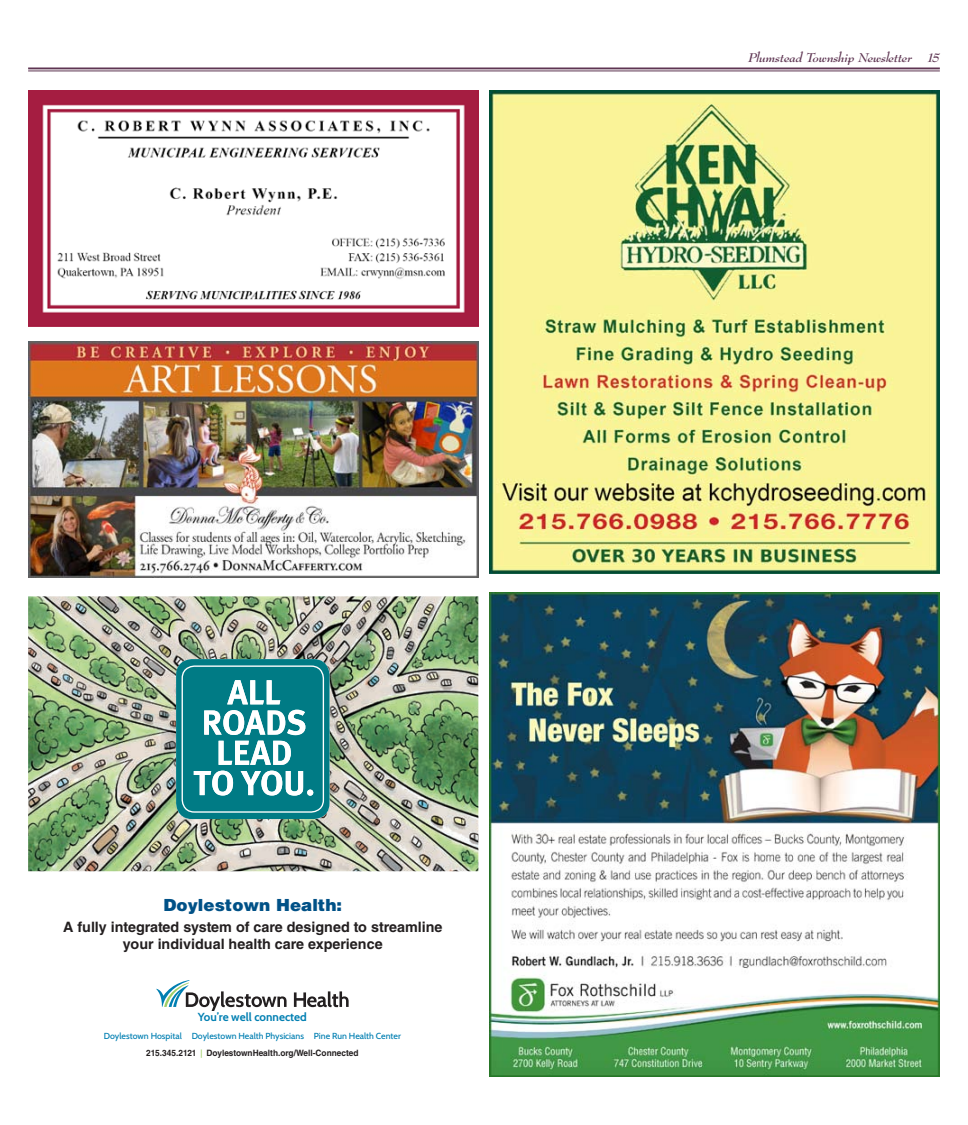
<style>
.page{position:relative;width:968px;height:1125px;background:#fff}
.page>*{position:absolute;margin:0;border:0;box-sizing:border-box;transform-origin:0 0}
.t1{font:900 16.75px "Helvetica LT Std";color:#005187}
.t2{font:700 14.38px/17.2px "Helvetica LT Std";color:#231f20;text-align:center}
.t3{font:12.5px "Bernhard Modern Bold Ita DTC";color:#5e3552}
.t4{font:700 11.62px "Cabin";color:#007fb2}
.t5{font:500 8.75px "Cabin";color:#007fb2}
.t6{font:700 8.75px "Helvetica LT Std";color:#231f20;scale:.95 1}
.s1{font-family:"Cabin";font-weight:400;color:#9fce66}
</style>
<div class="page">
<hr style="left:28px;top:68px;width:911px;height:1px;background:#5e3552">
<hr style="left:28px;top:71px;width:911px;height:1px;background:#5e3552">
<img style="left:28px;top:90px;width:450px;height:236px">
<img style="left:489px;top:90px;width:450px;height:484px">
<img style="left:28px;top:341px;width:450px;height:237px">
<img style="left:28px;top:596px;width:450px;height:275px">
<div style="left:176px;top:659px;width:153px;height:160px;background:#007b85;border-radius:16px"></div>
<div style="left:181px;top:665px;width:143px;height:148px;border:1px solid #fff;border-radius:12px"></div>
<svg style="left:194px;top:771px;width:119px;height:25px"></svg>
<svg style="left:219px;top:741px;width:72px;height:24px"></svg>
<svg style="left:204px;top:710px;width:101px;height:25px"></svg>
<svg style="left:227px;top:680px;width:53px;height:24px"></svg>
<svg style="left:294px;top:991px;width:54px;height:16px"></svg>
<svg style="left:156px;top:980px;width:130px;height:30px"></svg>
<img style="left:489px;top:592px;width:450px;height:484px">
<p class="t3" style="left:748px;top:49px;width:193px">Plumstead Township Newsletter 15</p>
<p class="t1" style="left:163px;top:894px;width:180px">Doylestown Health:</p>
<p class="t2" style="left:63px;top:918px;width:381px">A fully integrated system of care designed to streamline your individual health care experience</p>
<p class="t4" style="left:198px;top:1010px;width:111px">You’re well connected</p>
<p class="t5" style="left:104px;top:1031px;width:298px">Doylestown Hospital Doylestown Health Physicians Pine Run Health Center</p>
<p class="t6" style="left:146px;top:1048px;width:225px">215.345.2121 <span class="s1">|</span> DoylestownHealth.org/Well-Connected</p>
</div>
